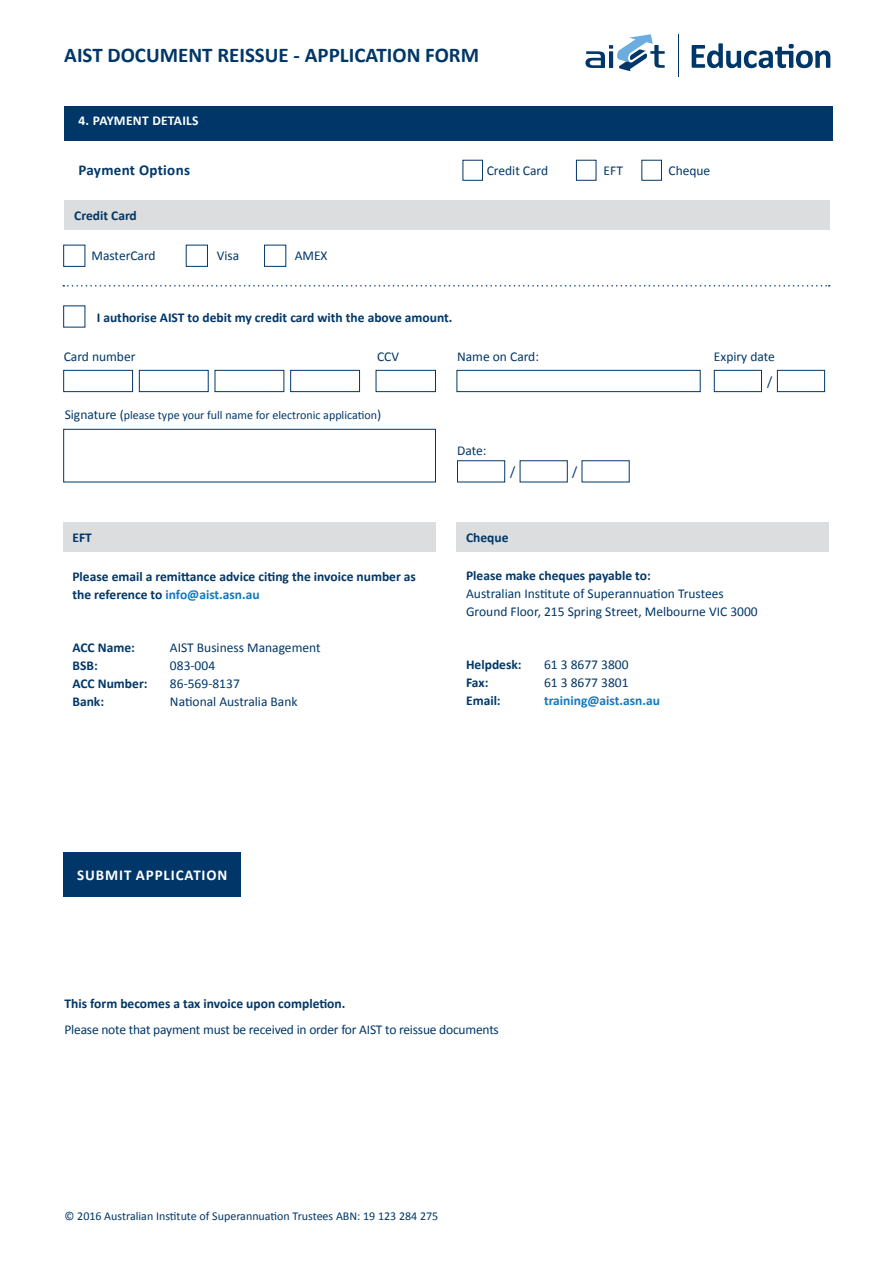
<style>
.page{position:relative;width:893px;height:1263px;background:#fff}
.page>*{position:absolute;margin:0;border:0;box-sizing:border-box;transform-origin:0 0}
.t1{font:700 21px "Calibri";color:#003768}
.t2{font:700 15px "Calibri";letter-spacing:.06em;color:#fff}
.t3{font:700 15px "Calibri";letter-spacing:.02em;color:#003768}
.t4{font:13.5px/18px "Calibri";color:#003768}
.t5{font:700 13.5px/18px "Calibri";color:#003768}
.t6{font:700 13.5px "Calibri";color:#1079bf}
.t7{font:700 13.5px "Calibri";letter-spacing:.02em;color:#fff}
.t8{font:12px "Calibri";color:#003768}
.s1{font-size:13.5px}
.s2{color:#1079bf}
</style>
<div class="page">
<svg style="left:585px;top:34px;width:80px;height:37px"></svg>
<hr style="left:678px;top:34px;width:1px;height:42px;background:#003768">
<svg style="left:692px;top:43px;width:138px;height:25px"></svg>
<div style="left:64px;top:106px;width:768px;height:34px;background:#003768"></div>
<svg style="left:63px;top:285px;width:767px;height:2px"></svg>
<div style="left:463px;top:160px;width:20px;height:21px;border:1px solid #003768"></div>
<div style="left:576px;top:160px;width:20px;height:21px;border:1px solid #003768"></div>
<div style="left:641px;top:160px;width:21px;height:21px;border:1px solid #003768"></div>
<div style="left:64px;top:200px;width:765px;height:30px;background:#dcddde"></div>
<div style="left:456px;top:370px;width:245px;height:22px;border:1px solid #003768"></div>
<div style="left:63px;top:429px;width:373px;height:53px;border:1px solid #003768"></div>
<div style="left:376px;top:370px;width:60px;height:22px;border:1px solid #003768"></div>
<div style="left:186px;top:245px;width:22px;height:22px;border:1px solid #003768"></div>
<div style="left:63px;top:245px;width:22px;height:22px;border:1px solid #003768"></div>
<div style="left:264px;top:245px;width:22px;height:22px;border:1px solid #003768"></div>
<div style="left:63px;top:370px;width:70px;height:22px;border:1px solid #003768"></div>
<div style="left:139px;top:370px;width:70px;height:22px;border:1px solid #003768"></div>
<div style="left:215px;top:370px;width:69px;height:22px;border:1px solid #003768"></div>
<div style="left:290px;top:370px;width:70px;height:22px;border:1px solid #003768"></div>
<div style="left:456px;top:522px;width:373px;height:30px;background:#dcddde"></div>
<div style="left:64px;top:522px;width:372px;height:30px;background:#dcddde"></div>
<div style="left:64px;top:852px;width:177px;height:44px;background:#003768"></div>
<div style="left:457px;top:460px;width:48px;height:22px;border:1px solid #003768"></div>
<div style="left:714px;top:370px;width:48px;height:22px;border:1px solid #003768"></div>
<div style="left:777px;top:370px;width:48px;height:22px;border:1px solid #003768"></div>
<h1 class="t1" style="left:64px;top:42px;width:416px">AIST DOCUMENT REISSUE - APPLICATION FORM</h1>
<p class="t7" style="left:78px;top:112px;width:122px">4. PAYMENT DETAILS</p>
<p class="t3" style="left:78px;top:161px;width:113px">Payment Options</p>
<p class="t5" style="left:74px;top:207px;width:64px">Credit Card</p>
<p class="t4" style="left:91px;top:247px;width:66px">MasterCard</p>
<p class="t4" style="left:217px;top:247px;width:24px">Visa</p>
<p class="t4" style="left:295px;top:247px;width:34px">AMEX</p>
<p class="t5" style="left:97px;top:308px;width:357px">I authorise AIST to debit my credit card with the above amount.</p>
<p class="t4" style="left:487px;top:161px;width:63px">Credit Card</p>
<p class="t4" style="left:604px;top:161px;width:21px">EFT</p>
<p class="t4" style="left:668px;top:161px;width:43px">Cheque</p>
<p class="t4" style="left:64px;top:348px;width:73px">Card number</p>
<p class="t4" style="left:714px;top:348px;width:63px">Expiry date</p>
<p class="t4" style="left:457px;top:348px;width:83px">Name on Card:</p>
<p class="t4" style="left:377px;top:348px;width:24px">CCV</p>
<p class="t8" style="left:65px;top:408px;width:318px"><span class="s1">Signature (</span>please type your full name for electronic application<span class="s1">)</span></p>
<p class="t5" style="left:72px;top:528px;width:21px">EFT</p>
<p class="t5" style="left:72px;top:568px;width:345px">Please email a remittance advice citing the invoice number as the reference to <span class="s2">info@aist.asn.au</span></p>
<p class="t5" style="left:72px;top:639px;width:64px">ACC Name:</p>
<p class="t4" style="left:170px;top:639px;width:152px">AIST Business Management</p>
<p class="t5" style="left:72px;top:657px;width:27px">BSB:</p>
<p class="t4" style="left:170px;top:657px;width:47px">083-004</p>
<p class="t5" style="left:72px;top:675px;width:77px">ACC Number:</p>
<p class="t4" style="left:170px;top:675px;width:71px">86-569-8137</p>
<p class="t5" style="left:72px;top:693px;width:33px">Bank:</p>
<p class="t4" style="left:170px;top:693px;width:129px">National Australia Bank</p>
<p class="t4" style="left:767px;top:372px;width:7px">/</p>
<p class="t4" style="left:457px;top:441px;width:31px">Date:</p>
<p class="t4" style="left:510px;top:463px;width:7px">/</p>
<p class="t4" style="left:572px;top:463px;width:7px">/</p>
<p class="t5" style="left:466px;top:528px;width:44px">Cheque</p>
<p class="t5" style="left:466px;top:567px;width:186px">Please make cheques payable to:</p>
<p class="t4" style="left:466px;top:585px;width:293px">Australian Institute of Superannuation Trustees<br>Ground Floor, 215 Spring Street, Melbourne VIC 3000</p>
<p class="t5" style="left:466px;top:656px;width:57px">Helpdesk:</p>
<p class="t4" style="left:544px;top:656px;width:86px">61 3 8677 3800</p>
<p class="t5" style="left:466px;top:674px;width:24px">Fax:</p>
<p class="t4" style="left:544px;top:674px;width:86px">61 3 8677 3801</p>
<p class="t5" style="left:466px;top:692px;width:36px">Email:</p>
<p class="t6" style="left:544px;top:692px;width:117px">training@aist.asn.au</p>
<p class="t2" style="left:77px;top:865px;width:152px">SUBMIT APPLICATION</p>
<p class="t5" style="left:65px;top:994px;width:282px">This form becomes a tax invoice upon completion.</p>
<p class="t4" style="left:65px;top:1020px;width:436px">Please note that payment must be received in order for AIST to reissue documents</p>
<p class="t8" style="left:65px;top:1209px;width:375px">© 2016 Australian Institute of Superannuation Trustees ABN: 19 123 284 275</p>
</div>
